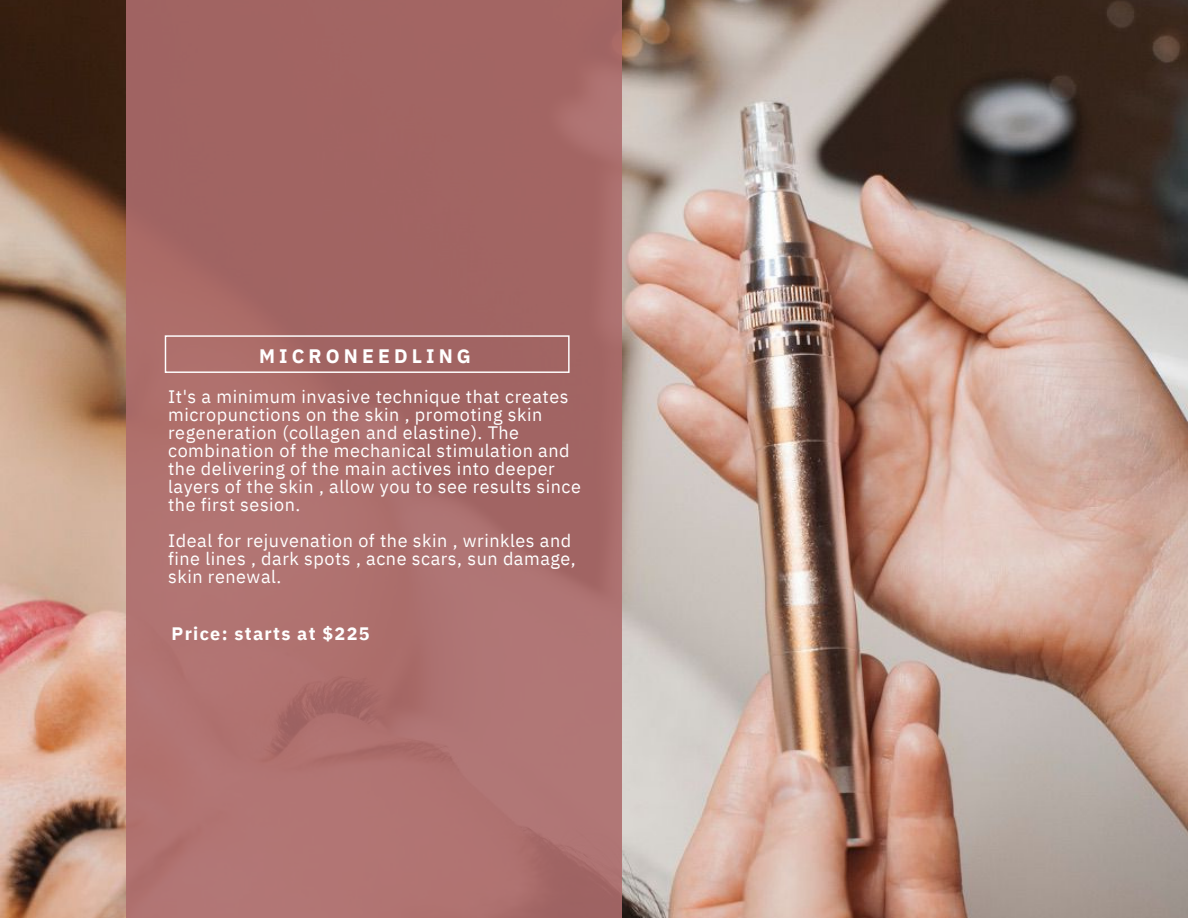
<style>
.page{position:relative;width:1188px;height:918px;background:#fff}
.page>*{position:absolute;margin:0;border:0;box-sizing:border-box;transform-origin:0 0}
.t1{font:700 19.5px "IBM Plex Sans";letter-spacing:.21em;color:#fff}
.t2{font:18px/18px "IBM Plex Sans";letter-spacing:.03em;color:#fff}
.t3{font:700 18px "IBM Plex Sans";letter-spacing:.07em;color:#fff}
</style>
<div class="page">
<img style="left:0;top:0;width:1188px;height:918px">
<div style="left:126px;top:0;width:495px;height:918px;background:#ad6c6c"></div>
<svg style="left:165px;top:335px;width:405px;height:38px"></svg>
<p class="t1" style="left:259px;top:343px;width:213px">MICRONEEDLING</p>
<p class="t2" style="left:168px;top:388px;width:414px">It's a minimum invasive technique that creates micropunctions on the skin , promoting skin regeneration (collagen and elastine). The combination of the mechanical stimulation and the delivering of the main actives into deeper layers of the skin , allow you to see results since the first sesion.</p>
<p class="t2" style="left:168px;top:532px;width:409px">Ideal for rejuvenation of the skin , wrinkles and fine lines , dark spots , acne scars, sun damage, skin renewal.</p>
<p class="t3" style="left:172px;top:621px;width:200px">Price: starts at $225</p>
</div>
